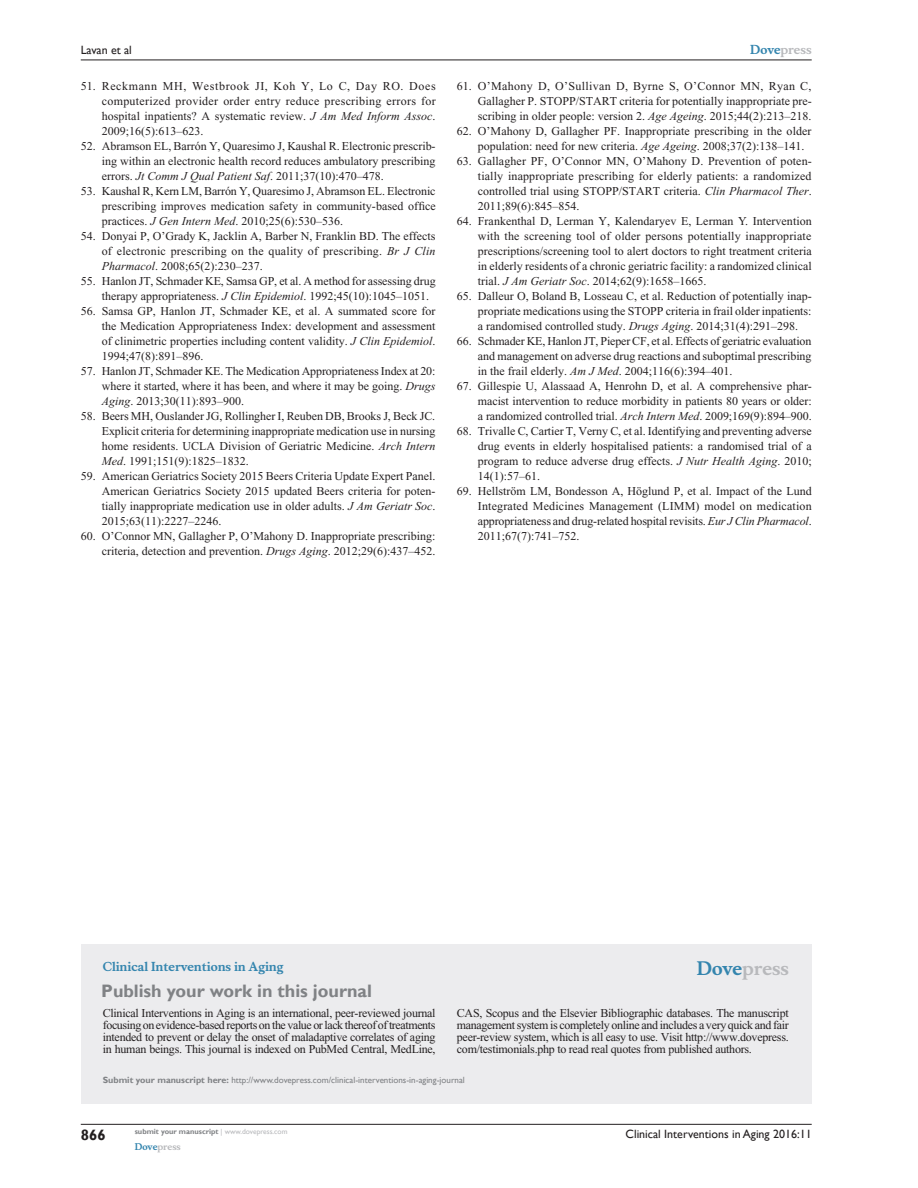
<style>
.page{position:relative;width:918px;height:1188px;background:#fff}
.page>*{position:absolute;margin:0;border:0;box-sizing:border-box;transform-origin:0 0}
.PromBx-H1{font:700 18px "Gill Sans";color:#808285}
.PromBx-Brand{font:700 18px "Musee";color:#b8b9bc}
.t1{font:700 15px "Gill Sans";color:#231f20}
.RefNL2{font:12px/15px "Times New Roman";color:#231f20;text-align:justify}
.PromBx-Tx{font:12px/12px "Times New Roman";letter-spacing:-.02em;color:#231f20;text-align:justify}
.t2{font:12px "Gill Sans";color:#231f20}
.PromBx-JrnlName{font:700 12px "Musee";color:#3485ae}
.t3{font:700 12px "Musee";color:#b8b9bc}
.PromBx-SubmitMssWebA{font:9px "Gill Sans";color:#808285}
.t4{font:700 9px "Musee";color:#b8b9bc}
.t5{font:700 7.5px "Gill Sans";color:#808285}
.s1{font-style:italic}
.s2{color:#3485ae}
.s3{font-weight:700}
.s4{font-weight:400;color:#b8b9bc}
</style>
<div class="page">
<div style="left:81px;top:944px;width:731px;height:159px;background:#ececee"></div>
<hr style="left:81px;top:1124px;width:731px;height:1px;background:#231f20">
<hr style="left:81px;top:60px;width:731px;height:1px;background:#231f20">
<p class="t2" style="left:81px;top:43px;width:53px">Lavan et al</p>
<p class="RefNL2" style="left:102px;top:79px;width:335px;text-indent:-21px">51. Reckmann MH, Westbrook JI, Koh Y, Lo C, Day RO. Does computerized provider order entry reduce prescribing errors for hospital inpatients? A systematic review. <span class="s1">J Am Med Inform Assoc</span>.<br>2009;16(5):613–623.</p>
<p class="RefNL2" style="left:102px;top:139px;width:335px;text-indent:-21px">52. Abramson EL, Barrón Y, Quaresimo J, Kaushal R. Electronic prescrib&shy;ing within an electronic health record reduces ambulatory prescribing errors. <span class="s1">Jt Comm J Qual Patient Saf</span>. 2011;37(10):470–478.</p>
<p class="RefNL2" style="left:102px;top:184px;width:336px;text-indent:-21px">53. Kaushal R, Kern LM, Barrón Y, Quaresimo J, Abramson EL. Electronic prescribing improves medication safety in community-based office practices. <span class="s1">J Gen Intern Med</span>. 2010;25(6):530–536.</p>
<p class="RefNL2" style="left:102px;top:229px;width:335px;text-indent:-21px">54. Donyai P, O’Grady K, Jacklin A, Barber N, Franklin BD. The effects of electronic prescribing on the quality of prescribing. <span class="s1">Br J Clin Pharmacol</span>. 2008;65(2):230–237.</p>
<p class="RefNL2" style="left:102px;top:274px;width:335px;text-indent:-21px">55. Hanlon JT, Schmader KE, Samsa GP, et al. A method for assessing drug therapy appropriateness. <span class="s1">J Clin Epidemiol</span>. 1992;45(10):1045–1051.</p>
<p class="RefNL2" style="left:102px;top:304px;width:335px;text-indent:-21px">56. Samsa GP, Hanlon JT, Schmader KE, et al. A summated score for the Medication Appropriateness Index: development and assessment of clinimetric properties including content validity. <span class="s1">J Clin Epidemiol</span>.<br>1994;47(8):891–896.</p>
<p class="RefNL2" style="left:102px;top:364px;width:335px;text-indent:-21px">57. Hanlon JT, Schmader KE. The Medication Appropriateness Index at 20: where it started, where it has been, and where it may be going. <span class="s1">Drugs Aging</span>. 2013;30(11):893–900.</p>
<p class="RefNL2" style="left:102px;top:409px;width:335px;text-indent:-21px">58. Beers MH, Ouslander JG, Rollingher I, Reuben DB, Brooks J, Beck JC.<br>Explicit criteria for determining inappropriate medication use in nursing home residents. UCLA Division of Geriatric Medicine. <span class="s1">Arch Intern Med</span>. 1991;151(9):1825–1832.</p>
<p class="RefNL2" style="left:102px;top:469px;width:335px;text-indent:-21px">59. American Geriatrics Society 2015 Beers Criteria Update Expert Panel.<br>American Geriatrics Society 2015 updated Beers criteria for poten&shy;tially inappropriate medication use in older adults. <span class="s1">J Am Geriatr Soc</span>.<br>2015;63(11):2227–2246.</p>
<p class="RefNL2" style="left:81px;top:529px;width:356px;text-align:right">60. O’Connor MN, Gallagher P, O’Mahony D. Inappropriate prescribing: criteria, detection and prevention. <span class="s1">Drugs Aging</span>. 2012;29(6):437–452.</p>
<p class="t3" style="left:750px;top:43px;width:63px"><span class="s2">Dove</span>press</p>
<p class="RefNL2" style="left:478px;top:79px;width:335px;text-indent:-21px">61. O’Mahony D, O’Sullivan D, Byrne S, O’Connor MN, Ryan C, Gallagher P. STOPP/START criteria for potentially inappropriate pre&shy;scribing in older people: version 2. <span class="s1">Age Ageing</span>. 2015;44(2):213–218.</p>
<p class="RefNL2" style="left:478px;top:124px;width:335px;text-indent:-21px">62. O’Mahony D, Gallagher PF. Inappropriate prescribing in the older population: need for new criteria. <span class="s1">Age Ageing</span>. 2008;37(2):138–141.</p>
<p class="RefNL2" style="left:478px;top:154px;width:335px;text-indent:-21px">63. Gallagher PF, O’Connor MN, O’Mahony D. Prevention of poten&shy;tially inappropriate prescribing for elderly patients: a randomized controlled trial using STOPP/START criteria. <span class="s1">Clin Pharmacol Ther</span>.<br>2011;89(6):845–854.</p>
<p class="RefNL2" style="left:478px;top:214px;width:335px;text-indent:-21px">64. Frankenthal D, Lerman Y, Kalendaryev E, Lerman Y. Intervention with the screening tool of older persons potentially inappropriate prescriptions/screening tool to alert doctors to right treatment criteria in elderly residents of a chronic geriatric facility: a randomized clinical trial. <span class="s1">J Am Geriatr Soc</span>. 2014;62(9):1658–1665.</p>
<p class="RefNL2" style="left:478px;top:289px;width:335px;text-indent:-21px">65. Dalleur O, Boland B, Losseau C, et al. Reduction of potentially inap&shy;propriate medications using the STOPP criteria in frail older inpatients: a randomised controlled study. <span class="s1">Drugs Aging</span>. 2014;31(4):291–298.</p>
<p class="RefNL2" style="left:478px;top:334px;width:335px;text-indent:-21px">66. Schmader KE, Hanlon JT, Pieper CF, et al. Effects of geriatric evaluation and management on adverse drug reactions and suboptimal prescribing in the frail elderly. <span class="s1">Am J Med</span>. 2004;116(6):394–401.</p>
<p class="RefNL2" style="left:478px;top:379px;width:335px;text-indent:-21px">67. Gillespie U, Alassaad A, Henrohn D, et al. A comprehensive phar&shy;macist intervention to reduce morbidity in patients 80 years or older: a randomized controlled trial. <span class="s1">Arch Intern Med</span>. 2009;169(9):894–900.</p>
<p class="RefNL2" style="left:478px;top:424px;width:335px;text-indent:-21px">68. Trivalle C, Cartier T, Verny C, et al. Identifying and preventing adverse drug events in elderly hospitalised patients: a randomised trial of a program to reduce adverse drug effects. <span class="s1">J Nutr Health Aging</span>. 2010; 14(1):57–61.</p>
<p class="RefNL2" style="left:478px;top:484px;width:335px;text-indent:-21px">69. Hellström LM, Bondesson A, Höglund P, et al. Impact of the Lund Integrated Medicines Management (LIMM) model on medication appropriateness and drug-related hospital revisits. <span class="s1">Eur J Clin Pharmacol</span>.<br>2011;67(7):741–752.</p>
<p class="PromBx-JrnlName" style="left:103px;top:959px;width:182px">Clinical Interventions in Aging</p>
<p class="PromBx-H1" style="left:101px;top:980px;width:272px">Publish your work in this journal</p>
<p class="PromBx-Brand" style="left:697px;top:958px;width:94px"><span class="s2">Dove</span>press</p>
<p class="PromBx-Tx" style="left:103px;top:1007px;width:334px">Clinical Interventions in Aging is an international, peer-reviewed journal focusing on evidence-based reports on the value or lack thereof of treatments intended to prevent or delay the onset of maladaptive correlates of aging in human beings. This journal is indexed on PubMed Central, MedLine,</p>
<p class="PromBx-Tx" style="left:457px;top:1007px;width:333px">CAS, Scopus and the Elsevier Bibliographic databases. The manuscript management system is completely online and includes a very quick and fair peer-review system, which is all easy to use. Visit http://www.dovepress. com/testimonials.php to read real quotes from published authors.</p>
<p class="PromBx-SubmitMssWebA" style="left:103px;top:1075px;width:364px"><span class="s3">Submit your manuscript here:</span> http://www.dovepress.com/clinical-interventions-in-aging-journal</p>
<p class="t1" style="left:81px;top:1126px;width:26px">866</p>
<p class="t5" style="left:135px;top:1127px;width:154px">submit your manuscript <span class="s4">| www.dovepress.com</span></p>
<p class="t4" style="left:135px;top:1141px;width:48px"><span class="s2">Dove</span>press</p>
<p class="t2" style="left:626px;top:1127px;width:188px">Clinical Interventions in Aging 2016:11</p>
</div>
